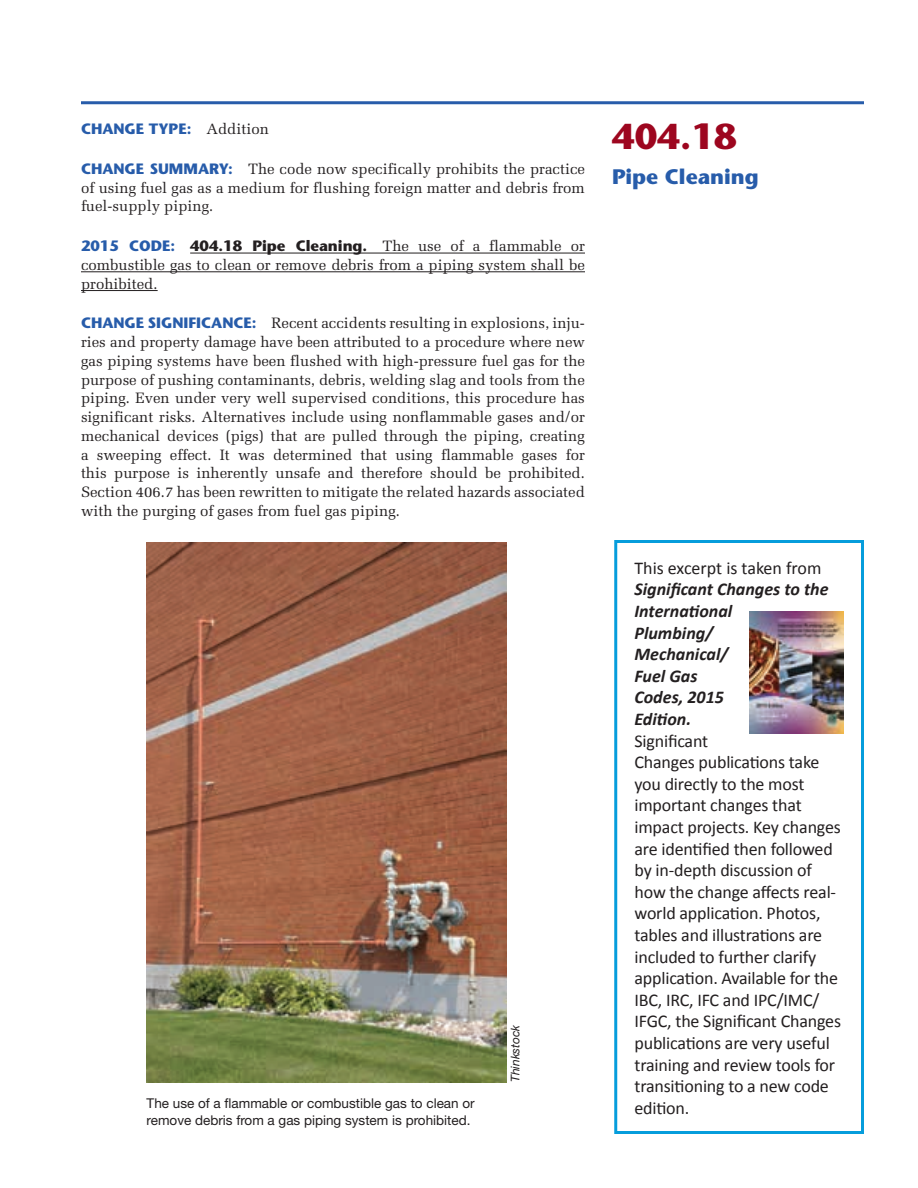
<style>
.page{position:relative;width:918px;height:1188px;background:#fff}
.page>*{position:absolute;margin:0;border:0;box-sizing:border-box;transform-origin:0 0}
.t1{font:700 36px "Stone Sans Std";color:#9d061f}
.t2{font:700 21px "Stone Sans Std";color:#275caa}
.t3{font:18px/21.6px "Calibri";letter-spacing:-.01em;color:#231f20}
.t4{font:italic 700 18px/21.6px "Calibri";color:#231f20}
.t5{font:15px/18.8px "Melior LT Std";color:#231f20;text-align:justify}
.t6{font:700 15px "Stone Sans Std";color:#275caa}
.t7{font:13.5px/16.5px "Helvetica Neue LT Std";color:#231f20}
.t8{font:italic 12px "Helvetica Neue LT Std";letter-spacing:-.005em;color:#231f20}
.s1{font-family:"Melior LT Std";font-weight:400;color:#231f20}
.s2{font-family:"Stone Sans Std";font-weight:700;color:#275caa}
.s3{font-family:"Stone Sans Std";font-weight:700}
</style>
<div class="page">
<hr style="left:81px;top:101px;width:783px;height:3px;background:#275caa">
<hr style="left:190px;top:253px;width:395px;height:1px;background:#231f20">
<hr style="left:81px;top:271px;width:504px;height:1px;background:#231f20">
<hr style="left:81px;top:290px;width:77px;height:1px;background:#231f20">
<img style="left:147px;top:542px;width:360px;height:540px">
<div style="left:614px;top:540px;width:250px;height:594px;border:3px solid #069ddc"></div>
<img style="left:750px;top:612px;width:94px;height:121px">
<p class="t6" style="left:81px;top:120px;width:189px">CHANGE TYPE: <span class="s1">Addition</span></p>
<p class="t5" style="left:81px;top:159px;width:506px"><span class="s2">CHANGE SUMMARY:</span> The code now specifically prohibits the practice of using fuel gas as a medium for flushing foreign matter and debris from fuel-supply piping.</p>
<p class="t5" style="left:81px;top:237px;width:506px"><span class="s2">2015 CODE:</span> <span class="s3">404.18 Pipe Cleaning.</span> The use of a flammable or combustible gas to clean or remove debris from a piping system shall be prohibited.</p>
<p class="t5" style="left:81px;top:314px;width:506px"><span class="s2">CHANGE SIGNIFICANCE:</span> Recent accidents resulting in explosions, inju&shy;ries and property damage have been attributed to a procedure where new gas piping systems have been flushed with high-pressure fuel gas for the purpose of pushing contaminants, debris, welding slag and tools from the piping. Even under very well supervised conditions, this procedure has significant risks. Alternatives include using nonflammable gases and/or mechanical devices (pigs) that are pulled through the piping, creating a sweeping effect. It was determined that using flammable gases for this purpose is inherently unsafe and therefore should be prohibited.<br>Section 406.7 has been rewritten to mitigate the related hazards associated with the purging of gases from fuel gas piping.</p>
<p class="t7" style="left:147px;top:1095px;width:330px">The use of a flammable or combustible gas to clean or remove debris from a gas piping system is prohibited.</p>
<p class="t8" style="left:508px;top:1082px;width:59px;rotate:-90deg">Thinkstock</p>
<h1 class="t1" style="left:612px;top:115px;width:126px">404.18</h1>
<h2 class="t2" style="left:612px;top:164px;width:148px">Pipe Cleaning</h2>
<p class="t3" style="left:634px;top:557px;width:188px">This excerpt is taken from</p>
<p class="t4" style="left:634px;top:579px;width:196px">Significant Changes to the<br>International<br>Plumbing/<br>Mechanical/<br>Fuel Gas<br>Codes, 2015<br>Edition.</p>
<p class="t3" style="left:634px;top:730px;width:208px">Significant<br>Changes publications take you directly to the most important changes that impact projects. Key changes are identified then followed by in-depth discussion of how the change affects real&shy;world application. Photos, tables and illustrations are included to further clarify application. Available for the<br>IBC, IRC, IFC and IPC/IMC/<br>IFGC, the Significant Changes publications are very useful training and review tools for transitioning to a new code edition.</p>
</div>
